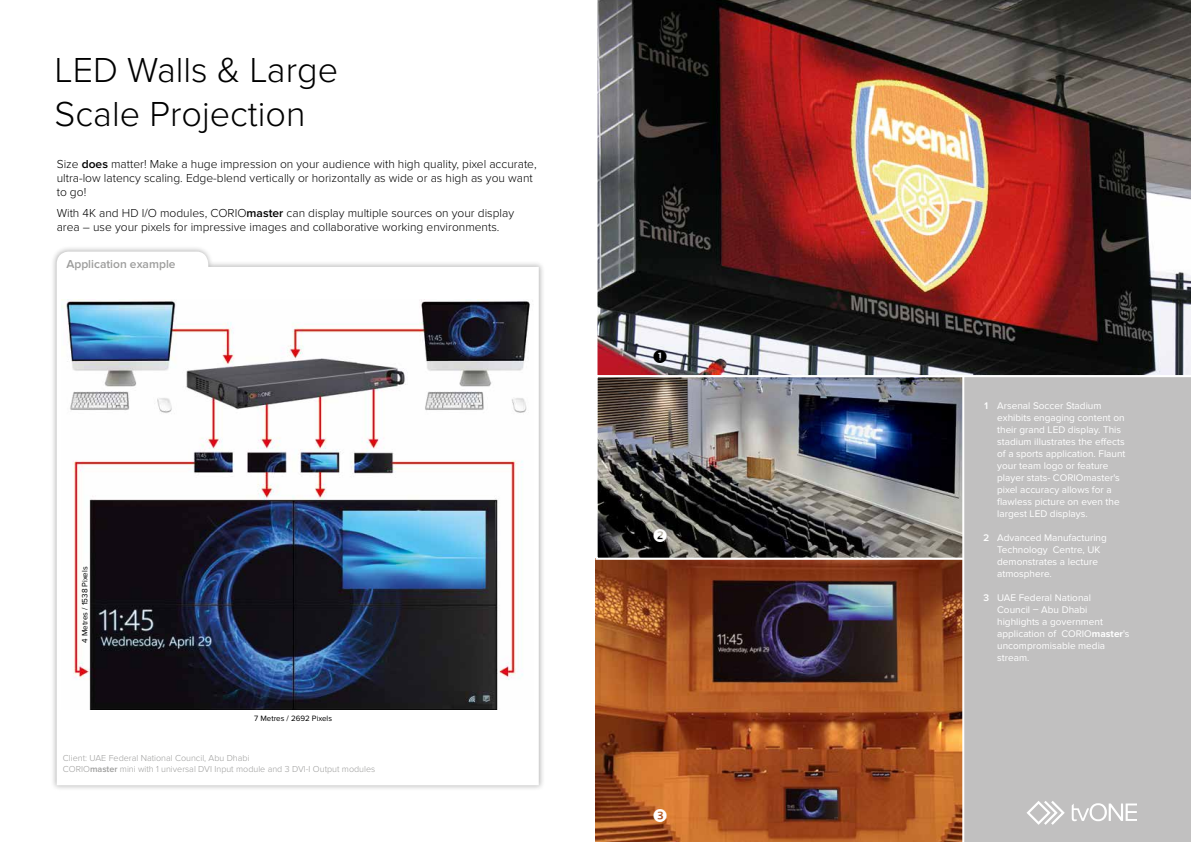
<style>
.page{position:relative;width:1191px;height:842px;background:#fff}
.page>*{position:absolute;margin:0;border:0;box-sizing:border-box;transform-origin:0 0}
.t1{font:300 36px/43.2px "Proxima Nova";color:#000}
.t2{font:300 12px/14.4px "Proxima Nova";color:#000}
.t3{font:600 12px "Proxima Nova";color:#9d9d9c}
.t4{font:10px/12px "Proxima Nova";color:#fff}
.t5{font:300 9px/10.8px "Proxima Nova";color:#9d9d9c}
.t6{font:8px "Proxima Nova";color:#000}
.s1{font-weight:600}
.s2{font-weight:700}
</style>
<div class="page">
<img style="left:595px;top:560px;width:367px;height:282px">
<div style="left:50px;top:245px;width:495px;height:546px;background:#000;opacity:.3"></div>
<svg style="left:57px;top:252px;width:482px;height:533px"></svg>
<img style="left:61px;top:299px;width:472px;height:410px">
<img style="left:598px;top:378px;width:364px;height:179px">
<div style="left:595px;top:375px;width:370px;height:185px;border:2px solid #fff"></div>
<div style="left:962px;top:377px;width:229px;height:465px;background:#c1c0c0"></div>
<svg style="left:1071px;top:803px;width:66px;height:18px"></svg>
<svg style="left:1026px;top:801px;width:38px;height:24px"></svg>
<img style="left:595px;top:0;width:596px;height:377px">
<svg style="left:653px;top:809px;width:13px;height:13px"></svg>
<svg style="left:653px;top:529px;width:13px;height:13px"></svg>
<svg style="left:653px;top:350px;width:13px;height:13px"></svg>
<h1 class="t1" style="left:55px;top:49px;width:285px">LED Walls &amp; Large<br>Scale Projection</h1>
<p class="t2" style="left:57px;top:156px;width:481px">Size <span class="s1">does</span> matter! Make a huge impression on your audience with high quality, pixel accurate, ultra-low latency scaling. Edge-blend vertically or horizontally as wide or as high as you want to go!</p>
<p class="t2" style="left:57px;top:206px;width:459px">With 4K and HD I/O modules, CORIO<span class="s1">master</span> can display multiple sources on your display area – use your pixels for impressive images and collaborative working environments.</p>
<p class="t3" style="left:66px;top:257px;width:111px">Application example</p>
<p class="t6" style="left:80px;top:642px;width:77px;rotate:-90deg">4 Metres / 1538 Pixels</p>
<p class="t6" style="left:254px;top:713px;width:79px">7 Metres / 2692 Pixels</p>
<p class="t5" style="left:63px;top:753px;width:314px">Client: UAE Federal National Council, Abu Dhabi<br>CORIO<span class="s1">master</span> mini with 1 universal DVI Input module and 3 DVI-I Output modules</p>
<p class="t4" style="left:997px;top:400px;width:130px;text-indent:-14px"><span class="s1">1</span> Arsenal Soccer Stadium exhibits engaging content on their grand LED display. This stadium illustrates the effects of a sports application. Flaunt your team logo or feature player stats- CORIOmaster's pixel accuracy allows for a flawless picture on even the largest LED displays.</p>
<p class="t4" style="left:997px;top:532px;width:111px;text-indent:-14px"><span class="s1">2</span> Advanced Manufacturing<br>Technology Centre, UK demonstrates a lecture atmosphere.</p>
<p class="t4" style="left:997px;top:592px;width:134px;text-indent:-14px"><span class="s1">3</span> UAE Federal National<br>Council – Abu Dhabi highlights a government application of CORIO<span class="s2">master</span>'s uncompromisable media stream.</p>
</div>
